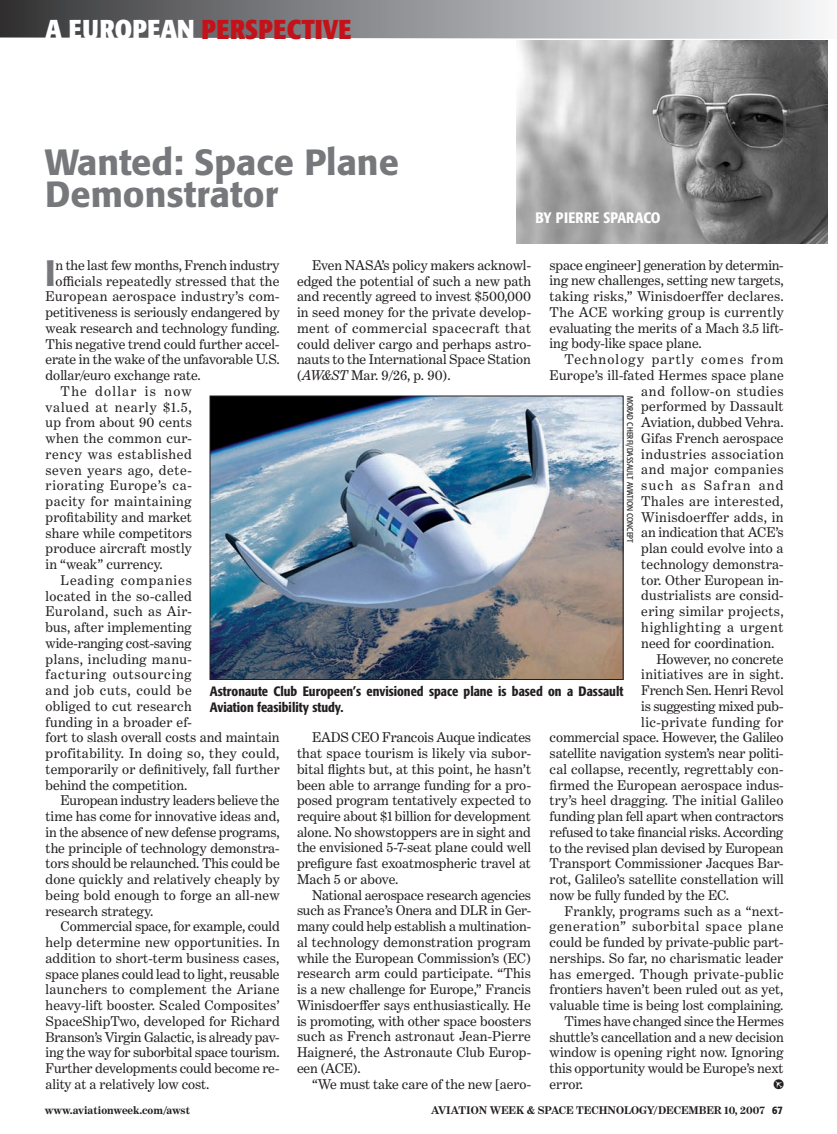
<style>
.page{position:relative;width:837px;height:1134px;background:#fff}
.page>*{position:absolute;margin:0;border:0;box-sizing:border-box;transform-origin:0 0}
.A_body_body_Euro_1st{font:500 condensed 36.45px "Formata";color:#76787b}
.Euro_hed24{font:500 36px/31.5px "Formata";color:#76787b}
.Eyebrow{font:700 condensed 27px "Formata";letter-spacing:.01em;color:#c4121a}
.A_byline{font:500 condensed 15px "Formata";letter-spacing:.02em;color:#fff}
.A_body_body{font:14.25px/15.8px "Benton Modern Two";letter-spacing:.005em;color:#231f20;text-align:justify}
.A_body_body_Euro_1st-2{font:14.25px "Benton Modern Two";color:#231f20}
.A_body_body-2{font:14.25px "Benton Modern Two";letter-spacing:.03em;color:#231f20}
.A_body_body-3{font:14.25px "Benton Modern Two";letter-spacing:-.015em;color:#231f20}
.A_body_body-4{font:14.25px "Benton Modern Two";letter-spacing:.05em;color:#231f20}
.A_body_body_Euro_1st-3{font:14.25px "Benton Modern Two";letter-spacing:.03em;color:#231f20}
.A_body_body-5{font:14.25px "Benton Modern Two";letter-spacing:.08em;color:#231f20}
.A_body_body-6{font:14.25px "Benton Modern Two";letter-spacing:.035em;color:#231f20}
.A_body_body-7{font:14.25px "Benton Modern Two";letter-spacing:.025em;color:#231f20}
.A_body_body-8{font:14.25px "Benton Modern Two";letter-spacing:.045em;color:#231f20}
.A_body_body-9{font:14.25px "Benton Modern Two";letter-spacing:.09em;color:#231f20}
.A_body_body-10{font:14.25px "Aviation Week Slug";color:#231f20}
.A_caption_justfied_c{font:500 condensed 13.5px/15.8px "Formata";color:#231f20}
.A_footer-R{font:700 11.25px "Benton Modern Two";color:#231f20}
.A_photo_credit_cred{font:condensed 8.25px "Formata";color:#231f20}
.s1{color:#fff}
.s2{font-style:italic}
.s3{font-family:"Formata";font-weight:500;font-stretch:condensed}
</style>
<div class="page">
<img style="left:517px;top:40px;width:310px;height:204px">
<svg style="left:0;top:0;width:820px;height:39px;background:#96979a"></svg>
<img style="left:212px;top:398px;width:409px;height:280px">
<div style="left:210px;top:396px;width:413px;height:284px;border:1px solid #231f20"></div>
<p class="Eyebrow" style="left:45px;top:13px;width:308px"><span class="s1">A EUROPEAN</span> PERSPECTIVE</p>
<p class="Euro_hed24" style="left:45px;top:147px;width:355px">Wanted: Space Plane<br>Demonstrator</p>
<p class="A_byline" style="left:536px;top:208px;width:127px">BY pierre sparacO</p>
<p class="A_body_body" style="left:550px;top:257px;width:236px">space engineer] generation by determin&shy;ing new challenges, setting new targets, taking risks,” Winisdoerffer declares.<br>The ACE working group is currently evaluating the merits of a Mach 3.5 lift&shy;ing body-like space plane.</p>
<p class="A_body_body-5" style="left:565px;top:351px;width:220px">Technology partly comes from</p>
<p class="A_body_body" style="left:550px;top:367px;width:236px">Europe’s ill-fated Hermes space plane</p>
<p class="A_body_body-4" style="left:641px;top:383px;width:144px">and follow-on studies</p>
<p class="A_body_body" style="left:641px;top:399px;width:144px">performed by Dassault</p>
<p class="A_body_body" style="left:641px;top:414px;width:144px">Aviation, dubbed Vehra.</p>
<p class="A_body_body" style="left:641px;top:430px;width:144px">Gifas French aerospace</p>
<p class="A_body_body-6" style="left:641px;top:446px;width:144px">industries association</p>
<p class="A_body_body-8" style="left:641px;top:462px;width:144px">and major companies</p>
<p class="A_body_body-9" style="left:641px;top:477px;width:144px">such as Safran and</p>
<p class="A_body_body-2" style="left:641px;top:493px;width:144px">Thales are interested,</p>
<p class="A_body_body-7" style="left:641px;top:509px;width:144px">Winisdoerffer adds, in</p>
<p class="A_body_body" style="left:641px;top:525px;width:144px">an indication that ACE’s</p>
<p class="A_body_body" style="left:641px;top:540px;width:144px">plan could evolve into a</p>
<p class="A_body_body" style="left:641px;top:556px;width:144px">technology demonstra-</p>
<p class="A_body_body" style="left:641px;top:572px;width:144px">tor. Other European in-</p>
<p class="A_body_body" style="left:641px;top:588px;width:144px">dustrialists are consid-</p>
<p class="A_body_body-2" style="left:641px;top:603px;width:144px">ering similar projects,</p>
<p class="A_body_body-4" style="left:641px;top:619px;width:144px">highlighting a urgent</p>
<p class="A_body_body" style="left:641px;top:635px;width:135px">need for coordination.</p>
<p class="A_body_body" style="left:656px;top:651px;width:129px">However, no concrete</p>
<p class="A_body_body" style="left:641px;top:667px;width:144px">initiatives are in sight.</p>
<p class="A_body_body" style="left:641px;top:682px;width:144px">French Sen. Henri Revol</p>
<p class="A_body_body-3" style="left:641px;top:698px;width:144px">is suggesting mixed pub-</p>
<p class="A_body_body-2" style="left:641px;top:714px;width:144px">lic-private funding for</p>
<p class="A_body_body" style="left:550px;top:730px;width:235px">commercial space. However, the Galileo</p>
<p class="A_body_body" style="left:550px;top:745px;width:235px">satellite navigation system’s near politi-</p>
<p class="A_body_body" style="left:550px;top:761px;width:235px">cal collapse, recently, regrettably con-</p>
<p class="A_body_body" style="left:550px;top:777px;width:235px">firmed the European aerospace indus-</p>
<p class="A_body_body" style="left:550px;top:793px;width:235px">try’s heel dragging. The initial Galileo</p>
<p class="A_body_body" style="left:550px;top:808px;width:236px">funding plan fell apart when contractors</p>
<p class="A_body_body-3" style="left:550px;top:824px;width:235px">refused to take financial risks. According</p>
<p class="A_body_body" style="left:550px;top:840px;width:235px">to the revised plan devised by European</p>
<p class="A_body_body" style="left:550px;top:856px;width:235px">Transport Commissioner Jacques Bar-</p>
<p class="A_body_body" style="left:550px;top:871px;width:236px">rot, Galileo’s satellite constellation will</p>
<p class="A_body_body" style="left:550px;top:887px;width:181px">now be fully funded by the EC.</p>
<p class="A_body_body" style="left:550px;top:903px;width:236px;text-indent:15px">Frankly, programs such as a “next&shy;generation” suborbital space plane could be funded by private-public part&shy;nerships. So far, no charismatic leader has emerged. Though private-public frontiers haven’t been ruled out as yet, valuable time is being lost complaining.</p>
<p class="A_body_body" style="left:550px;top:1013px;width:236px;text-indent:15px">Times have changed since the Hermes shuttle’s cancellation and a new decision window is opening right now. Ignoring this opportunity would be Europe’s next error.</p>
<p class="A_body_body" style="left:297px;top:257px;width:236px;text-indent:15px">Even NASA’s policy makers acknowl&shy;edged the potential of such a new path and recently agreed to invest $500,000 in seed money for the private develop&shy;ment of commercial spacecraft that could deliver cargo and perhaps astro&shy;nauts to the International Space Station (<span class="s2">AW&amp;ST</span> Mar. 9/26, p. 90).</p>
<p class="A_body_body_Euro_1st" style="left:46px;top:251px;width:11px">I</p>
<p class="A_body_body_Euro_1st-2" style="left:56px;top:257px;width:226px">n the last few months, French industry</p>
<p class="A_body_body_Euro_1st-2" style="left:56px;top:273px;width:225px">officials repeatedly stressed that the</p>
<p class="A_body_body_Euro_1st-3" style="left:46px;top:289px;width:235px">European aerospace industry’s com-</p>
<p class="A_body_body_Euro_1st-2" style="left:46px;top:304px;width:236px">petitiveness is seriously endangered by</p>
<p class="A_body_body_Euro_1st-2" style="left:46px;top:320px;width:235px">weak research and technology funding.</p>
<p class="A_body_body_Euro_1st-2" style="left:46px;top:336px;width:235px">This negative trend could further accel-</p>
<p class="A_body_body_Euro_1st-2" style="left:46px;top:352px;width:236px">erate in the wake of the unfavorable U.S.</p>
<p class="A_body_body_Euro_1st-2" style="left:46px;top:367px;width:157px">dollar/euro exchange rate.</p>
<p class="A_body_body" style="left:46px;top:383px;width:148px;text-indent:15px">The dollar is now valued at nearly $1.5, up from about 90 cents when the common cur&shy;rency was established seven years ago, dete&shy;riorating Europe’s ca&shy;pacity for maintaining profitability and market share while competitors produce aircraft mostly in “weak” currency.</p>
<p class="A_body_body" style="left:46px;top:572px;width:236px;text-align:left;text-indent:15px">Leading companies<br>located in the so-called<br>Euroland, such as Air-<br>bus, after implementing<br>wide-ranging cost-saving<br>plans, including manu-<br>facturing outsourcing<br>and job cuts, could be<br>obliged to cut research<br>funding in a broader ef-<br>fort to slash overall costs and maintain profitability. In doing so, they could, temporarily or definitively, fall further behind the competition.</p>
<p class="A_body_body" style="left:46px;top:793px;width:236px;text-indent:15px">European industry leaders believe the time has come for innovative ideas and, in the absence of new defense programs, the principle of technology demonstra&shy;tors should be relaunched. This could be done quickly and relatively cheaply by being bold enough to forge an all-new research strategy.</p>
<p class="A_body_body" style="left:46px;top:919px;width:236px;text-indent:15px">Commercial space, for example, could help determine new opportunities. In addition to short-term business cases, space planes could lead to light, reusable launchers to complement the Ariane heavy-lift booster. Scaled Composites’ SpaceShipTwo, developed for Richard Branson’s Virgin Galactic, is already pav&shy;ing the way for suborbital space tourism.<br>Further developments could become re&shy;ality at a relatively low cost.</p>
<p class="A_photo_credit_cred" style="left:635px;top:396px;width:149px;rotate:90deg">morad cherfi/dassault aviation concept</p>
<p class="A_caption_justfied_c" style="left:210px;top:684px;width:415px">Astronaute Club Europeen’s envisioned space plane is based on a Dassault<br>Aviation feasibility study.</p>
<p class="A_body_body" style="left:297px;top:729px;width:236px;text-indent:15px">EADS CEO Francois Auque indicates that space tourism is likely via subor&shy;bital flights but, at this point, he hasn’t been able to arrange funding for a pro&shy;posed program tentatively expected to require about $1 billion for development alone. No showstoppers are in sight and the envisioned 5-7-seat plane could well prefigure fast exoatmospheric travel at Mach 5 or above.</p>
<p class="A_body_body" style="left:297px;top:887px;width:236px;text-indent:15px">National aerospace research agencies such as France’s Onera and DLR in Ger&shy;many could help establish a multination&shy;al technology demonstration program while the European Commission’s (EC) research arm could participate. “This is a new challenge for Europe,” Francis Winisdoerffer says enthusiastically. He is promoting, with other space boosters such as French astronaut Jean-Pierre Haigneré, the Astronaute Club Europ&shy;een (ACE).</p>
<p class="A_body_body" style="left:312px;top:1076px;width:220px">“We must take care of the new [aero-</p>
<p class="A_body_body-10" style="left:774px;top:1076px;width:11px">c</p>
<p class="A_footer-R" style="left:45px;top:1103px;width:147px">WWW.AVIATIONWEEK.COM/AWST</p>
<p class="A_footer-R" style="left:431px;top:1103px;width:353px">AVIATION WEEK &amp; SPACE TECHNOLOGY/DECEMBER 10, 2007 <span class="s3">67</span></p>
</div>
